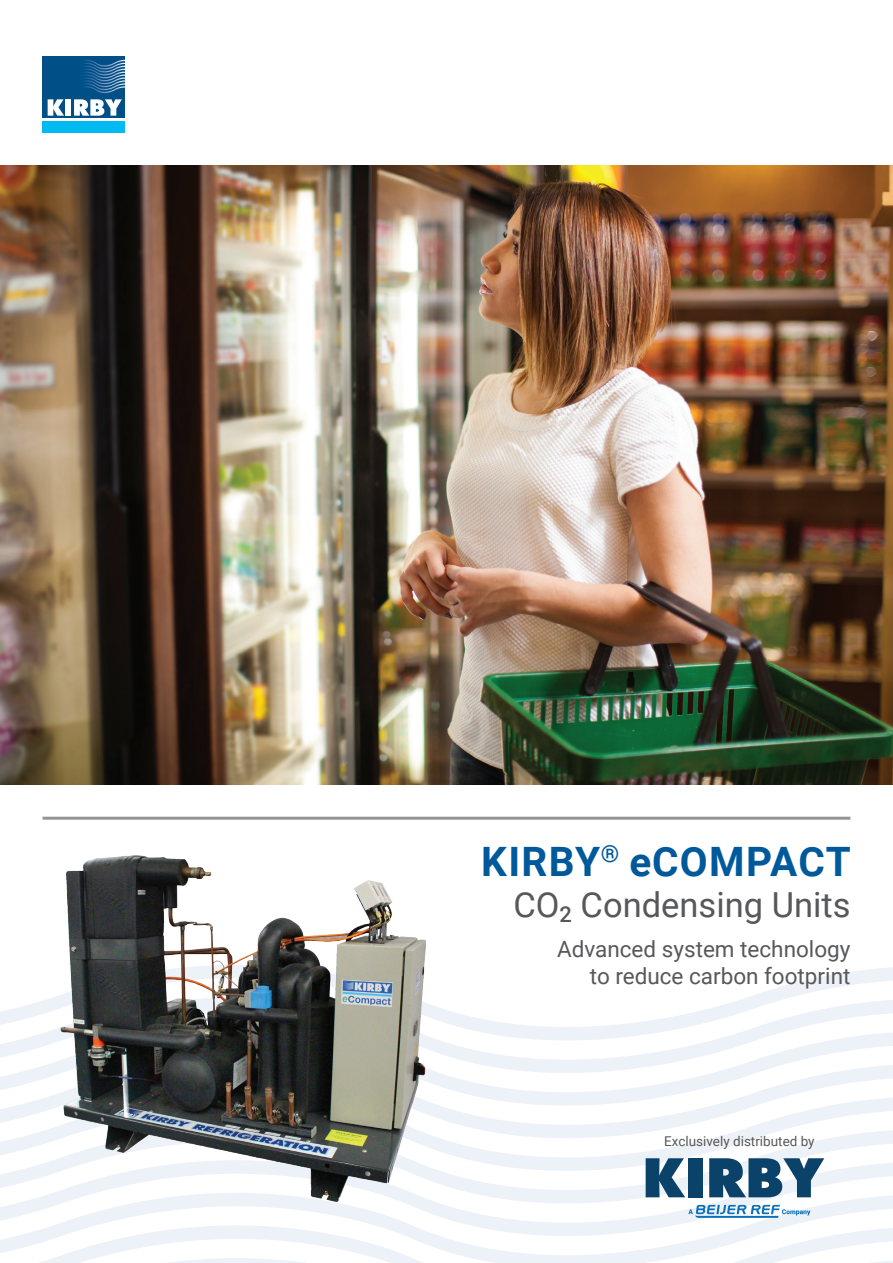
<style>
.page{position:relative;width:893px;height:1263px;background:#fff}
.page>*{position:absolute;margin:0;border:0;box-sizing:border-box;transform-origin:0 0}
.t1{font:700 40.5px "Roboto";letter-spacing:.035em;color:#00599b}
.t2{font:34.5px "Roboto";color:#57585a}
.t3{font:22.5px/27px "Roboto";color:#57585a;text-align:right}
.t4{font:13.5px "Roboto";color:#57585a}
</style>
<div class="page">
<svg style="left:0;top:1242px;width:893px;height:21px"></svg>
<svg style="left:0;top:1209px;width:893px;height:33px"></svg>
<svg style="left:0;top:1177px;width:893px;height:32px"></svg>
<svg style="left:0;top:1144px;width:893px;height:33px"></svg>
<svg style="left:0;top:1112px;width:893px;height:32px"></svg>
<svg style="left:0;top:1079px;width:893px;height:33px"></svg>
<svg style="left:0;top:967px;width:893px;height:112px"></svg>
<hr style="left:43px;top:817px;width:807px;height:3px;background:#939598">
<svg style="left:688px;top:1205px;width:122px;height:12px"></svg>
<hr style="left:698px;top:1216px;width:80px;height:1px;background:#0c70b9">
<svg style="left:646px;top:1158px;width:39px;height:39px;background:#4c7592"></svg>
<div style="left:688px;top:1158px;width:15px;height:39px;background:#0a426a"></div>
<svg style="left:709px;top:1158px;width:115px;height:39px"></svg>
<div style="left:43px;top:56px;width:82px;height:62px;background:#004f87"></div>
<div style="left:43px;top:121px;width:82px;height:12px;background:#00baf1"></div>
<svg style="left:48px;top:99px;width:16px;height:17px"></svg>
<div style="left:65px;top:99px;width:6px;height:17px;background:#fff"></div>
<svg style="left:74px;top:59px;width:51px;height:57px"></svg>
<img style="left:36px;top:855px;width:426px;height:357px">
<img style="left:0;top:166px;width:893px;height:618px">
<h1 class="t1" style="left:481px;top:833px;width:371px">Kirby<sup>®</sup> eCOMPACT</h1>
<h2 class="t2" style="left:513px;top:880px;width:339px">CO<sub>2</sub> Condensing Units</h2>
<p class="t3" style="left:557px;top:934px;width:295px">Advanced system technology to reduce carbon footprint</p>
<p class="t4" style="left:664px;top:1132px;width:152px">Exclusively distributed by</p>
</div>
